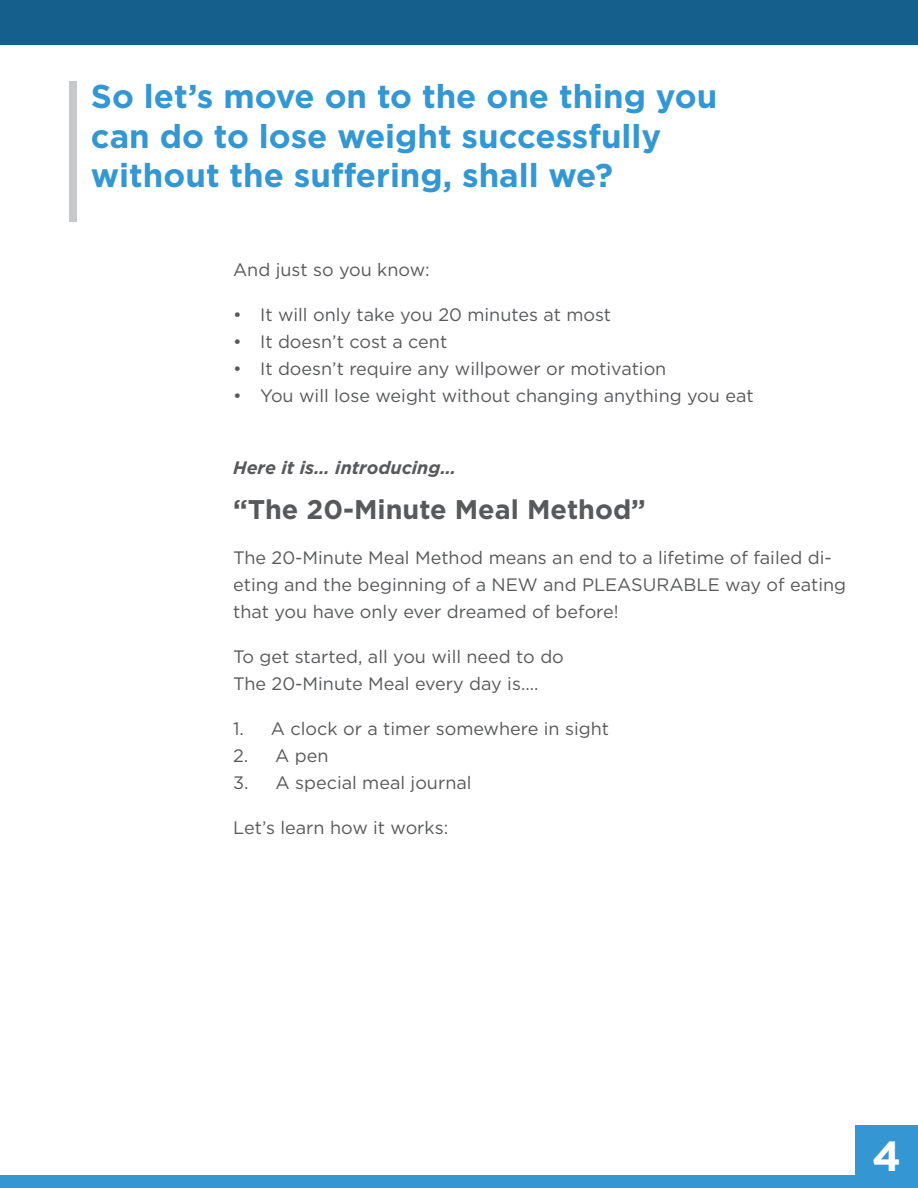
<style>
.page{position:relative;width:918px;height:1188px;background:#fff}
.page>*{position:absolute;margin:0;border:0;box-sizing:border-box;transform-origin:0 0}
.t1{font:700 42px "Gotham";color:#fff}
.t2{font:700 33px/39.6px "Gotham";color:#3297d3}
.t3{font:700 27px "Gotham";color:#58595b}
.t4{font:18px/27px "Gotham";color:#58595b}
.t5{font:italic 700 18px "Gotham";color:#58595b}
</style>
<div class="page">
<div style="left:0;top:0;width:918px;height:45px;background:#145f8b"></div>
<div style="left:0;top:1175px;width:918px;height:13px;background:#3497d3"></div>
<div style="left:855px;top:1125px;width:63px;height:63px;background:#3497d3"></div>
<div style="left:69px;top:81px;width:7px;height:140px;background:#c7c8ca"></div>
<h2 class="t2" style="left:91px;top:76px;width:628px">So let’s move on to the one thing you can do to lose weight successfully without the suffering, shall we?</h2>
<p class="t4" style="left:233px;top:256px;width:198px">And just so you know:</p>
<p class="t4" style="left:233px;top:301px;width:380px">• It will only take you 20 minutes at most</p>
<p class="t4" style="left:233px;top:328px;width:216px">• It doesn’t cost a cent</p>
<p class="t4" style="left:233px;top:355px;width:435px">• It doesn’t require any willpower or motivation</p>
<p class="t4" style="left:233px;top:382px;width:522px">• You will lose weight without changing anything you eat</p>
<p class="t5" style="left:233px;top:457px;width:225px">Here it is… introducing…</p>
<h3 class="t3" style="left:233px;top:494px;width:414px">“The 20-Minute Meal Method”</h3>
<p class="t4" style="left:233px;top:544px;width:615px">The 20-Minute Meal Method means an end to a lifetime of failed di&shy;eting and the beginning of a NEW and PLEASURABLE way of eating that you have only ever dreamed of before!</p>
<p class="t4" style="left:233px;top:643px;width:332px">To get started, all you will need to do<br>The 20-Minute Meal every day is….</p>
<p class="t4" style="left:233px;top:715px;width:377px">1. A clock or a timer somewhere in sight</p>
<p class="t4" style="left:233px;top:742px;width:97px">2. A pen</p>
<p class="t4" style="left:233px;top:769px;width:240px">3. A special meal journal</p>
<p class="t4" style="left:233px;top:814px;width:217px">Let’s learn how it works:</p>
<h1 class="t1" style="left:872px;top:1132px;width:30px">4</h1>
</div>
